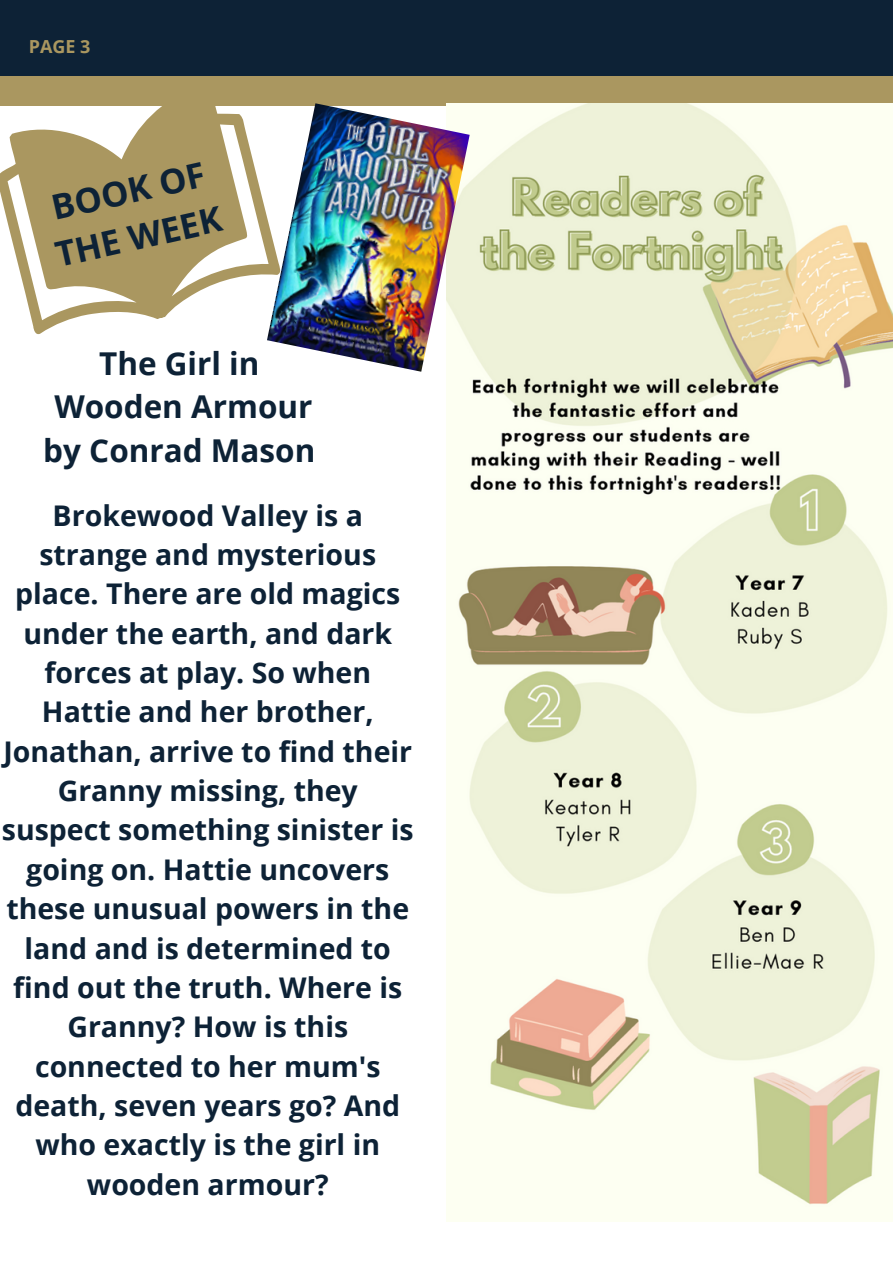
<style>
.page{position:relative;width:893px;height:1264px;background:#fff}
.page>*{position:absolute;margin:0;border:0;box-sizing:border-box;transform-origin:0 0}
.t1{font:700 34.5px/47.2px "Open Sans";color:#0d2236}
.t2{font:700 31.5px/43.8px "Open Sans";color:#0d2236;text-align:center}
.t3{font:700 28.5px/39.3px "Open Sans";color:#0d2236;text-align:center}
.t4{font:700 18px "Open Sans";color:#aa9760}
</style>
<div class="page">
<div style="left:0;top:0;width:892px;height:1262px;background:#0d2236"></div>
<div style="left:0;top:91px;width:892px;height:1171px;background:#fff"></div>
<div style="left:0;top:76px;width:892px;height:30px;background:#aa9760"></div>
<img style="left:447px;top:103px;width:445px;height:1118px">
<svg style="left:0;top:106px;width:267px;height:229px;fill:#aa9760"></svg>
<img style="left:267px;top:103px;width:202px;height:269px">
<p class="t4" style="left:29px;top:34px;width:63px">PAGE 3</p>
<p class="t1" style="left:40px;top:186px;width:171px;rotate:-13deg">BOOK OF<br>THE WEEK</p>
<p class="t2" style="left:43px;top:340px;width:273px">The Girl in<br>Wooden Armour by Conrad Mason</p>
<p class="t3" style="left:2px;top:495px;width:413px">Brokewood Valley is a strange and mysterious place. There are old magics under the earth, and dark forces at play. So when<br>Hattie and her brother,<br>Jonathan, arrive to find their<br>Granny missing, they suspect something sinister is going on. Hattie uncovers these unusual powers in the land and is determined to find out the truth. Where is<br>Granny? How is this connected to her mum's death, seven years go? And who exactly is the girl in wooden armour?</p>
</div>
